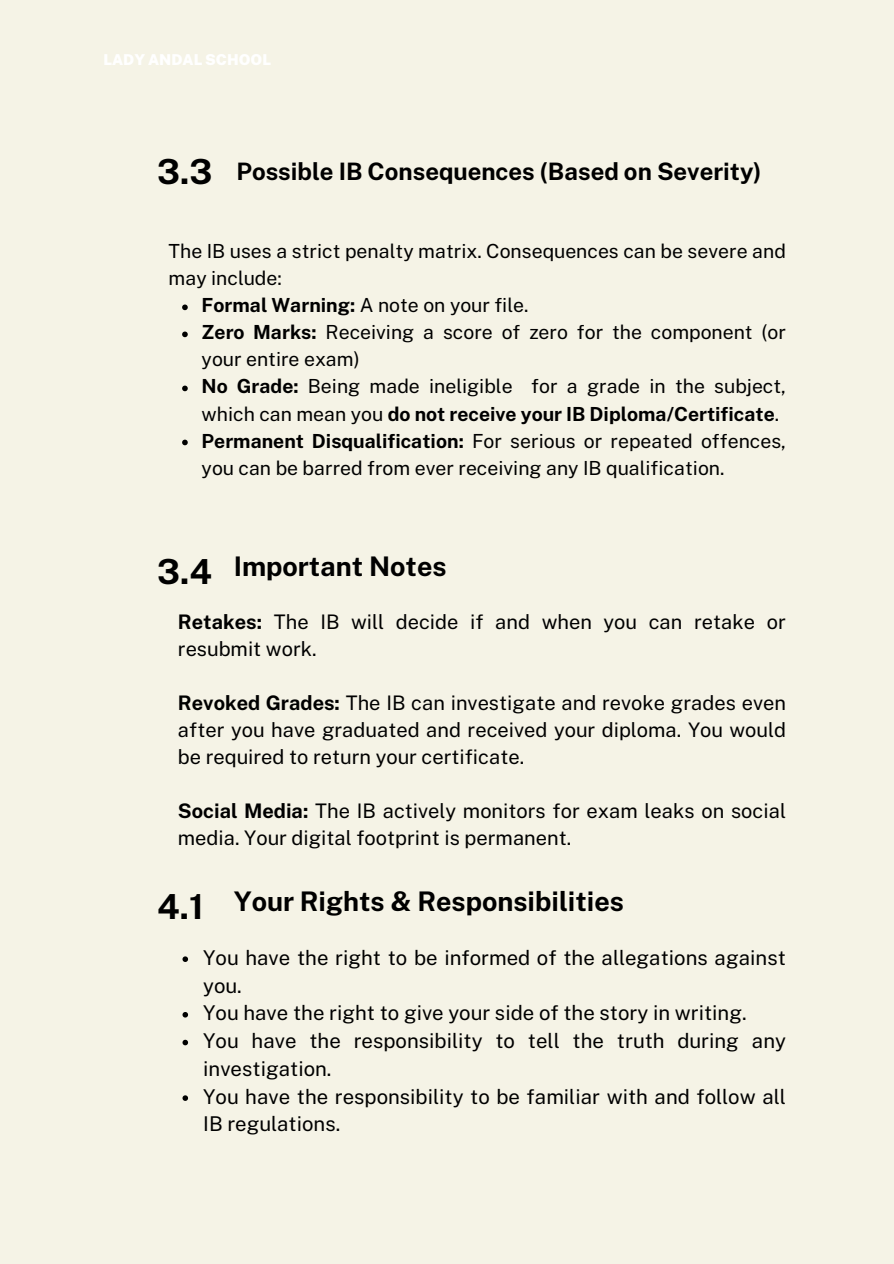
<style>
.page{position:relative;width:894px;height:1264px;background:#fff}
.page>*{position:absolute;margin:0;border:0;box-sizing:border-box;transform-origin:0 0}
.t1{font:700 34.5px "Public Sans";color:#000}
.t2{font:700 27px "Public Sans";color:#000}
.t3{font:700 24px "Public Sans";color:#000}
.t4{font:20.4px/27.8px "Public Sans";color:#000}
.t5{font:20.1px/27px "Public Sans";color:#000}
.t6{font:19.35px "Public Sans";color:#000}
.t7{font:700 19.35px "Public Sans";color:#000}
.t8{font:900 15px "Public Sans";color:#fff}
.s1{font-size:34.5px}
.s2{font-weight:700}
.s3{font-weight:400}
</style>
<div class="page">
<div style="left:0;top:0;width:893px;height:1263px;background:#f5f3e6"></div>
<svg style="left:182px;top:304px;width:6px;height:6px"></svg>
<svg style="left:182px;top:331px;width:6px;height:6px"></svg>
<svg style="left:182px;top:385px;width:6px;height:6px"></svg>
<svg style="left:182px;top:439px;width:6px;height:6px"></svg>
<svg style="left:182px;top:956px;width:6px;height:6px"></svg>
<svg style="left:182px;top:1012px;width:6px;height:5px"></svg>
<svg style="left:182px;top:1039px;width:6px;height:6px"></svg>
<svg style="left:182px;top:1095px;width:6px;height:5px"></svg>
<p class="t8" style="left:103px;top:51px;width:169px">LADY ANDAL SCHOOL</p>
<p class="t3" style="left:157px;top:158px;width:605px"><span class="s1">3.3</span> Possible IB Consequences (Based on Severity)</p>
<p class="t6" style="left:168px;top:240px;width:618px">The IB uses a strict penalty matrix. Consequences can be severe and</p>
<p class="t6" style="left:168px;top:267px;width:115px">may include:</p>
<p class="t6" style="left:201px;top:294px;width:328px"><span class="s2">Formal Warning:</span> A note on your file.</p>
<p class="t6" style="left:201px;top:321px;width:585px"><span class="s2">Zero Marks:</span> Receiving a score of zero for the component (or</p>
<p class="t6" style="left:201px;top:348px;width:159px">your entire exam)</p>
<p class="t6" style="left:201px;top:375px;width:585px"><span class="s2">No Grade:</span> Being made ineligible for a grade in the subject,</p>
<p class="t7" style="left:201px;top:402px;width:579px"><span class="s3">which can mean you</span> do not receive your IB Diploma/Certificate<span class="s3">.</span></p>
<p class="t6" style="left:201px;top:429px;width:585px"><span class="s2">Permanent Disqualification:</span> For serious or repeated offences,</p>
<p class="t6" style="left:201px;top:456px;width:524px">you can be barred from ever receiving any IB qualification.</p>
<h1 class="t1" style="left:157px;top:550px;width:56px">3.4</h1>
<h2 class="t2" style="left:234px;top:550px;width:214px">Important Notes</h2>
<p class="t5" style="left:178px;top:607px;width:609px"><span class="s2">Retakes:</span> The IB will decide if and when you can retake or resubmit work.</p>
<p class="t5" style="left:178px;top:689px;width:609px;text-align:justify"><span class="s2">Revoked Grades:</span> The IB can investigate and revoke grades even after you have graduated and received your diploma. You would be required to return your certificate.</p>
<p class="t5" style="left:178px;top:797px;width:609px"><span class="s2">Social Media:</span> The IB actively monitors for exam leaks on social media. Your digital footprint is permanent.</p>
<h1 class="t1" style="left:157px;top:886px;width:48px">4.1</h1>
<h2 class="t2" style="left:234px;top:885px;width:391px">Your Rights &amp; Responsibilities</h2>
<p class="t4" style="left:203px;top:943px;width:584px">You have the right to be informed of the allegations against you.<br>You have the right to give your side of the story in writing.<br>You have the responsibility to tell the truth during any investigation.<br>You have the responsibility to be familiar with and follow all IB regulations.</p>
</div>
